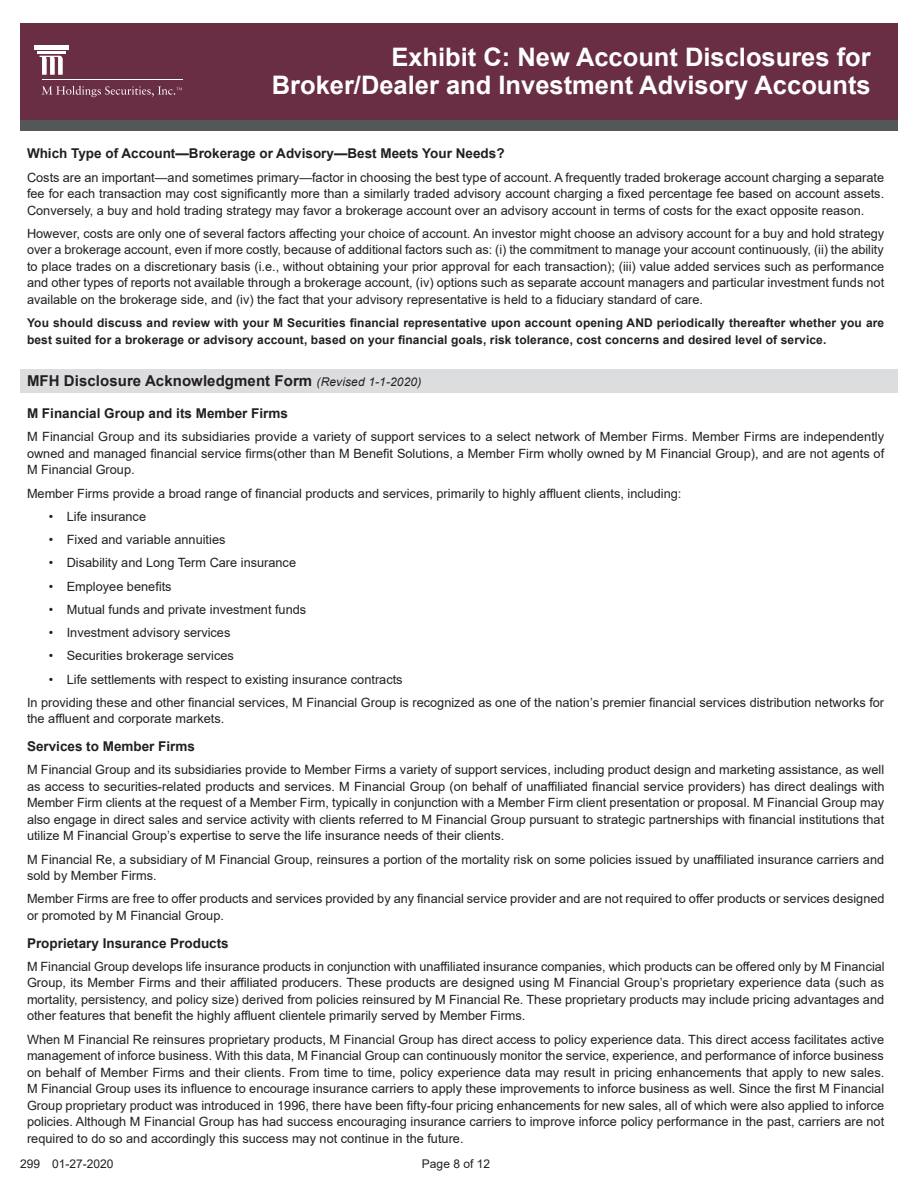
<style>
.page{position:relative;width:918px;height:1188px;background:#fff}
.page>*{position:absolute;margin:0;border:0;box-sizing:border-box;transform-origin:0 0}
.t1{font:700 25.5px/28.5px "Arial";color:#fff;text-align:right}
.TXT_Shaded_Heading{font:700 15px "Arial";letter-spacing:.005em;color:#231f20}
.TXT_Subhead{font:700 13.5px "Arial";color:#231f20}
.TXT_Body_Text{font:12.75px/16.5px "Arial";color:#231f20;text-align:justify}
.TXT_Body_Text-2{font:700 12px/16.5px "Arial";letter-spacing:.01em;color:#231f20}
.t2{font:12px "Arial";color:#231f20}
.s1{font-weight:400;font-style:italic;font-size:12px}
</style>
<div class="page">
<div style="left:20px;top:23px;width:878px;height:108px;background:#692d44"></div>
<div style="left:20px;top:120px;width:878px;height:11px;background:#54575a"></div>
<div style="left:20px;top:369px;width:878px;height:24px;background:#dcdddf"></div>
<hr style="left:34px;top:46px;width:35px;height:4px;background:#fff">
<hr style="left:37px;top:51px;width:28px;height:3px;background:#fff">
<hr style="left:42px;top:79px;width:140px;height:1px;background:#fff">
<svg style="left:40px;top:56px;width:23px;height:19px"></svg>
<svg style="left:42px;top:86px;width:140px;height:11px"></svg>
<h1 class="t1" style="left:272px;top:43px;width:600px">Exhibit C: New Account Disclosures for<br>Broker/Dealer and Investment Advisory Accounts</h1>
<p class="TXT_Subhead" style="left:27px;top:144px;width:479px">Which Type of Account—Brokerage or Advisory—Best Meets Your Needs?</p>
<p class="TXT_Body_Text" style="left:27px;top:169px;width:859px">Costs are an important—and sometimes primary—factor in choosing the best type of account. A frequently traded brokerage account charging a separate fee for each transaction may cost significantly more than a similarly traded advisory account charging a fixed percentage fee based on account assets.<br>Conversely, a buy and hold trading strategy may favor a brokerage account over an advisory account in terms of costs for the exact opposite reason.</p>
<p class="TXT_Body_Text" style="left:27px;top:225px;width:859px">However, costs are only one of several factors affecting your choice of account. An investor might choose an advisory account for a buy and hold strategy over a brokerage account, even if more costly, because of additional factors such as: (i) the commitment to manage your account continuously, (ii) the ability to place trades on a discretionary basis (i.e., without obtaining your prior approval for each transaction); (iii) value added services such as performance and other types of reports not available through a brokerage account, (iv) options such as separate account managers and particular investment funds not available on the brokerage side, and (iv) the fact that your advisory representative is held to a fiduciary standard of care.</p>
<p class="TXT_Body_Text-2" style="left:27px;top:315px;width:859px">You should discuss and review with your M Securities financial representative upon account opening AND periodically thereafter whether you are best suited for a brokerage or advisory account, based on your financial goals, risk tolerance, cost concerns and desired level of service.</p>
<p class="TXT_Shaded_Heading" style="left:27px;top:370px;width:396px">MFH Disclosure Acknowledgment Form <span class="s1">(Revised 1-1-2020)</span></p>
<p class="TXT_Subhead" style="left:27px;top:404px;width:263px">M Financial Group and its Member Firms</p>
<p class="TXT_Body_Text" style="left:27px;top:429px;width:859px">M Financial Group and its subsidiaries provide a variety of support services to a select network of Member Firms. Member Firms are independently owned and managed financial service firms(other than M Benefit Solutions, a Member Firm wholly owned by M Financial Group), and are not agents of M Financial Group.</p>
<p class="TXT_Body_Text" style="left:27px;top:485px;width:656px">Member Firms provide a broad range of financial products and services, primarily to highly affluent clients, including:</p>
<p class="TXT_Body_Text" style="left:49px;top:508px;width:99px">• Life insurance</p>
<p class="TXT_Body_Text" style="left:49px;top:531px;width:178px">• Fixed and variable annuities</p>
<p class="TXT_Body_Text" style="left:49px;top:555px;width:249px">• Disability and Long Term Care insurance</p>
<p class="TXT_Body_Text" style="left:49px;top:578px;width:124px">• Employee benefits</p>
<p class="TXT_Body_Text" style="left:49px;top:601px;width:259px">• Mutual funds and private investment funds</p>
<p class="TXT_Body_Text" style="left:49px;top:624px;width:183px">• Investment advisory services</p>
<p class="TXT_Body_Text" style="left:49px;top:648px;width:187px">• Securities brokerage services</p>
<p class="TXT_Body_Text" style="left:49px;top:671px;width:355px">• Life settlements with respect to existing insurance contracts</p>
<p class="TXT_Body_Text" style="left:27px;top:694px;width:859px">In providing these and other financial services, M Financial Group is recognized as one of the nation’s premier financial services distribution networks for the affluent and corporate markets.</p>
<p class="TXT_Subhead" style="left:27px;top:737px;width:170px">Services to Member Firms</p>
<p class="TXT_Body_Text" style="left:27px;top:762px;width:859px">M Financial Group and its subsidiaries provide to Member Firms a variety of support services, including product design and marketing assistance, as well as access to securities-related products and services. M Financial Group (on behalf of unaffiliated financial service providers) has direct dealings with Member Firm clients at the request of a Member Firm, typically in conjunction with a Member Firm client presentation or proposal. M Financial Group may also engage in direct sales and service activity with clients referred to M Financial Group pursuant to strategic partnerships with financial institutions that utilize M Financial Group’s expertise to serve the life insurance needs of their clients.</p>
<p class="TXT_Body_Text" style="left:27px;top:851px;width:859px">M Financial Re, a subsidiary of M Financial Group, reinsures a portion of the mortality risk on some policies issued by unaffiliated insurance carriers and sold by Member Firms.</p>
<p class="TXT_Body_Text" style="left:27px;top:891px;width:859px">Member Firms are free to offer products and services provided by any financial service provider and are not required to offer products or services designed or promoted by M Financial Group.</p>
<p class="TXT_Subhead" style="left:27px;top:933px;width:203px">Proprietary Insurance Products</p>
<p class="TXT_Body_Text" style="left:27px;top:958px;width:859px">M Financial Group develops life insurance products in conjunction with unaffiliated insurance companies, which products can be offered only by M Financial Group, its Member Firms and their affiliated producers. These products are designed using M Financial Group’s proprietary experience data (such as mortality, persistency, and policy size) derived from policies reinsured by M Financial Re. These proprietary products may include pricing advantages and other features that benefit the highly affluent clientele primarily served by Member Firms.</p>
<p class="TXT_Body_Text" style="left:27px;top:1031px;width:859px">When M Financial Re reinsures proprietary products, M Financial Group has direct access to policy experience data. This direct access facilitates active management of inforce business. With this data, M Financial Group can continuously monitor the service, experience, and performance of inforce business on behalf of Member Firms and their clients. From time to time, policy experience data may result in pricing enhancements that apply to new sales.<br>M Financial Group uses its influence to encourage insurance carriers to apply these improvements to inforce business as well. Since the first M Financial Group proprietary product was introduced in 1996, there have been fifty-four pricing enhancements for new sales, all of which were also applied to inforce policies. Although M Financial Group has had success encouraging insurance carriers to improve inforce policy performance in the past, carriers are not required to do so and accordingly this success may not continue in the future.</p>
<p class="t2" style="left:20px;top:1155px;width:95px">299 01-27-2020</p>
<p class="t2" style="left:422px;top:1155px;width:70px">Page 8 of 12</p>
</div>
